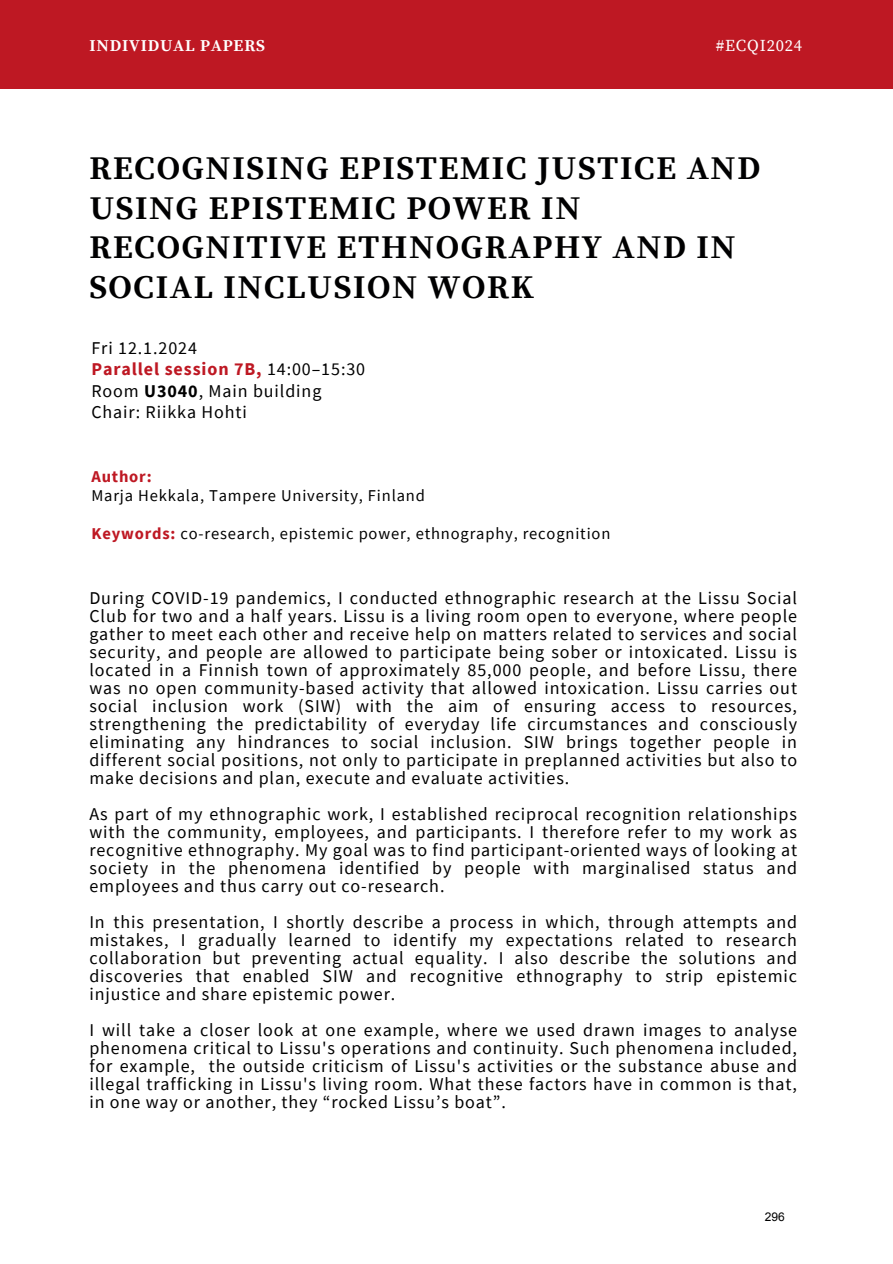
<style>
.page{position:relative;width:893px;height:1264px;background:#fff}
.page>*{position:absolute;margin:0;border:0;box-sizing:border-box;transform-origin:0 0}
.t1{font:700 33px/39.3px "Source Serif Pro";letter-spacing:.05em;color:#000001}
.t2{font:18px/18px "Source Sans Pro";letter-spacing:.05em;color:#000;text-align:justify}
.t3{font:700 18px "Source Sans Pro";letter-spacing:.05em;color:#be1823}
.t4{font:16.5px "Source Sans Pro";letter-spacing:.05em;color:#000}
.t5{font:700 16.5px "Source Serif Pro";letter-spacing:.05em;color:#fff}
.t6{font:16.5px "Source Serif Pro";letter-spacing:.05em;color:#fff}
.t7{font:700 16.5px "Source Sans Pro";letter-spacing:.05em;color:#be1823}
.t8{font:12px "Arial";color:#000}
.s1{font-weight:400;color:#000}
.s2{font-weight:700}
.s3{font-weight:700;color:#be1823}
</style>
<div class="page">
<div style="left:0;top:0;width:892px;height:89px;background:#be1823"></div>
<p class="t5" style="left:89px;top:36px;width:177px">INDIVIDUAL PAPERS</p>
<p class="t6" style="left:715px;top:36px;width:88px">#ECQI2024</p>
<p class="t1" style="left:89px;top:150px;width:672px">RECOGNISING EPISTEMIC JUSTICE AND<br>USING EPISTEMIC POWER IN<br>RECOGNITIVE ETHNOGRAPHY AND IN<br>SOCIAL INCLUSION WORK</p>
<p class="t2" style="left:91px;top:338px;width:107px">Fri 12.1.2024</p>
<p class="t3" style="left:91px;top:357px;width:275px">Parallel session 7B, <span class="s1">14:00–15:30</span></p>
<p class="t2" style="left:91px;top:381px;width:231px">Room <span class="s2">U3040</span>, Main building</p>
<p class="t2" style="left:91px;top:402px;width:157px">Chair: Riikka Hohti</p>
<p class="t7" style="left:91px;top:466px;width:62px">Author:</p>
<p class="t4" style="left:91px;top:485px;width:335px">Marja Hekkala, Tampere University, Finland</p>
<p class="t4" style="left:91px;top:523px;width:520px"><span class="s3">Keywords:</span> co-research, epistemic power, ethnography, recognition</p>
<p class="t2" style="left:89px;top:588px;width:709px">During COVID-19 pandemics, I conducted ethnographic research at the Lissu Social Club for two and a half years. Lissu is a living room open to everyone, where people gather to meet each other and receive help on matters related to services and social security, and people are allowed to participate being sober or intoxicated. Lissu is located in a Finnish town of approximately 85,000 people, and before Lissu, there was no open community-based activity that allowed intoxication. Lissu carries out social inclusion work (SIW) with the aim of ensuring access to resources, strengthening the predictability of everyday life circumstances and consciously eliminating any hindrances to social inclusion. SIW brings together people in different social positions, not only to participate in preplanned activities but also to make decisions and plan, execute and evaluate activities.</p>
<p class="t2" style="left:89px;top:804px;width:709px">As part of my ethnographic work, I established reciprocal recognition relationships with the community, employees, and participants. I therefore refer to my work as recognitive ethnography. My goal was to find participant-oriented ways of looking at society in the phenomena identified by people with marginalised status and employees and thus carry out co-research.</p>
<p class="t2" style="left:89px;top:912px;width:709px">In this presentation, I shortly describe a process in which, through attempts and mistakes, I gradually learned to identify my expectations related to research collaboration but preventing actual equality. I also describe the solutions and discoveries that enabled SIW and recognitive ethnography to strip epistemic injustice and share epistemic power.</p>
<p class="t2" style="left:89px;top:1020px;width:709px">I will take a closer look at one example, where we used drawn images to analyse phenomena critical to Lissu's operations and continuity. Such phenomena included, for example, the outside criticism of Lissu's activities or the substance abuse and illegal trafficking in Lissu's living room. What these factors have in common is that, in one way or another, they “rocked Lissu’s boat”.</p>
<p class="t8" style="left:764px;top:1208px;width:22px">296</p>
</div>
